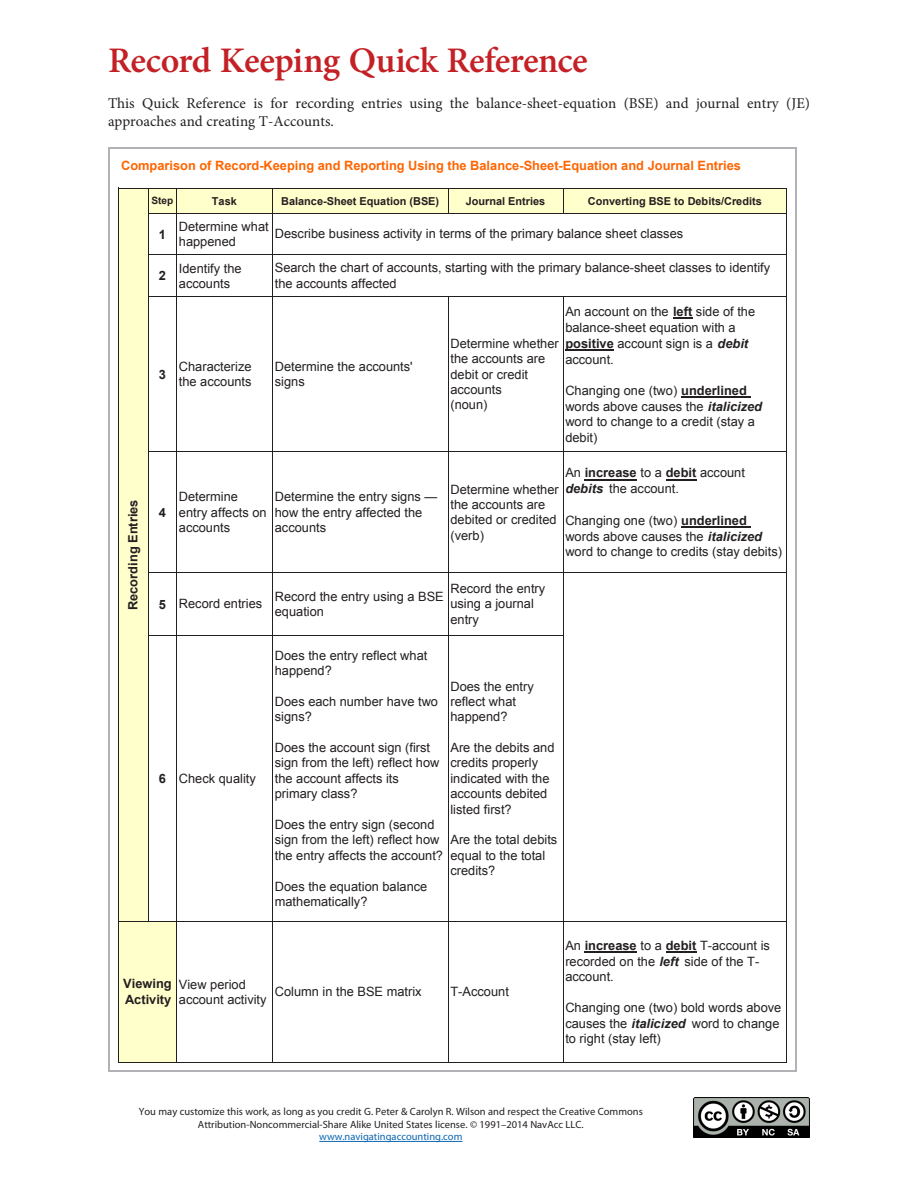
<style>
.page{position:relative;width:918px;height:1188px;background:#fff}
.page>*{position:absolute;margin:0;border:0;box-sizing:border-box;transform-origin:0 0}
.pt-PartOpenerTitle{font:600 36px "Minion Pro";letter-spacing:-.015em;color:#c42126}
.p1-Text1stParagraph{font:15px/18px "Minion Pro";color:#231f20}
.t1{font:12.9px/15.5px "Arial";color:#231f20}
.t2{font:700 12.9px "Arial";color:#ff6500}
.t3{font:700 12.9px/16.2px "Arial";color:#231f20}
.t4{font:700 10.95px "Arial";color:#231f20}
.rnf-RunningFoot{font:10.5px "Myriad Pro";color:#231f20}
.rnf-RunningFoot-2{font:10.5px "Myriad Pro";color:#0b67b2}
.t5{font:700 10.05px "Arial";color:#231f20}
.s1{font-weight:700}
.s2{font-weight:700;font-style:italic}
</style>
<div class="page">
<div style="left:119px;top:188px;width:668px;height:26px;background:#ffc"></div>
<div style="left:119px;top:213px;width:29px;height:709px;background:#ffc"></div>
<div style="left:119px;top:922px;width:58px;height:140px;background:#ffc"></div>
<svg style="left:673px;top:318px;width:19px;height:1px"></svg>
<hr style="left:565px;top:349px;width:49px;height:2px;background:#231f20">
<hr style="left:681px;top:396px;width:70px;height:2px;background:#231f20">
<hr style="left:585px;top:479px;width:52px;height:1px;background:#231f20">
<hr style="left:666px;top:479px;width:31px;height:1px;background:#231f20">
<hr style="left:681px;top:526px;width:70px;height:2px;background:#231f20">
<hr style="left:585px;top:951px;width:52px;height:2px;background:#231f20">
<hr style="left:666px;top:951px;width:31px;height:2px;background:#231f20">
<svg style="left:448px;top:189px;width:1px;height:24px"></svg>
<svg style="left:563px;top:189px;width:1px;height:24px"></svg>
<hr style="left:109px;top:148px;width:1px;height:924px;background:#b1b2b6">
<hr style="left:795px;top:149px;width:2px;height:923px;background:#b1b2b6">
<hr style="left:118px;top:188px;width:1px;height:875px;background:#231f20">
<hr style="left:148px;top:188px;width:1px;height:734px;background:#231f20">
<hr style="left:176px;top:188px;width:1px;height:875px;background:#231f20">
<hr style="left:272px;top:188px;width:1px;height:875px;background:#231f20">
<hr style="left:448px;top:297px;width:1px;height:766px;background:#231f20">
<hr style="left:563px;top:297px;width:1px;height:766px;background:#231f20">
<hr style="left:786px;top:188px;width:1px;height:875px;background:#231f20">
<hr style="left:110px;top:148px;width:687px;height:1px;background:#b1b2b6">
<hr style="left:119px;top:188px;width:668px;height:1px;background:#231f20">
<hr style="left:149px;top:213px;width:638px;height:1px;background:#231f20">
<hr style="left:149px;top:254px;width:638px;height:1px;background:#231f20">
<hr style="left:149px;top:297px;width:638px;height:1px;background:#231f20">
<hr style="left:149px;top:451px;width:638px;height:1px;background:#231f20">
<hr style="left:149px;top:572px;width:638px;height:1px;background:#231f20">
<hr style="left:149px;top:635px;width:414px;height:1px;background:#231f20">
<hr style="left:119px;top:921px;width:668px;height:1px;background:#231f20">
<hr style="left:119px;top:1062px;width:668px;height:1px;background:#231f20">
<hr style="left:110px;top:1070px;width:687px;height:2px;background:#b1b2b6">
<img style="left:694px;top:1097px;width:116px;height:41px">
<hr style="left:319px;top:1141px;width:143px;height:1px;background:#0b67b2">
<p class="pt-PartOpenerTitle" style="left:108px;top:35px;width:481px">Record Keeping Quick Reference</p>
<p class="p1-Text1stParagraph" style="left:108px;top:94px;width:704px">This Quick Reference is for recording entries using the balance-sheet-equation (BSE) and journal entry (JE) approaches and creating T-Accounts.</p>
<p class="t2" style="left:121px;top:157px;width:621px">Comparison of Record-Keeping and Reporting Using the Balance-Sheet-Equation and Journal Entries</p>
<p class="t5" style="left:152px;top:194px;width:23px">Step</p>
<p class="t4" style="left:212px;top:194px;width:26px">Task</p>
<p class="t4" style="left:281px;top:194px;width:160px">Balance-Sheet Equation (BSE)</p>
<p class="t4" style="left:466px;top:194px;width:81px">Journal Entries</p>
<p class="t4" style="left:588px;top:194px;width:175px">Converting BSE to Debits/Credits</p>
<p class="t3" style="left:159px;top:226px;width:9px">1</p>
<p class="t1" style="left:179px;top:219px;width:91px">Determine what happened</p>
<p class="t3" style="left:159px;top:268px;width:9px">2</p>
<p class="t1" style="left:179px;top:261px;width:64px">Identify the accounts</p>
<p class="t1" style="left:275px;top:226px;width:410px">Describe business activity in terms of the primary balance sheet classes</p>
<p class="t1" style="left:275px;top:260px;width:497px">Search the chart of accounts, starting with the primary balance-sheet classes to identify the accounts affected</p>
<p class="t3" style="left:125px;top:610px;width:112px;rotate:-90deg">Recording Entries</p>
<p class="t3" style="left:159px;top:367px;width:9px">3</p>
<p class="t1" style="left:179px;top:359px;width:74px">Characterize the accounts</p>
<p class="t1" style="left:275px;top:359px;width:139px">Determine the accounts' signs</p>
<p class="t1" style="left:565px;top:304px;width:191px">An account on the <span class="s1">left</span> side of the balance-sheet equation with a <span class="s1">positive</span> account sign is a <span class="s2">debit </span>account.</p>
<p class="t1" style="left:565px;top:383px;width:198px">Changing one (two) <span class="s1">underlined </span>words above causes the <span class="s2">italicized </span>word to change to a credit (stay a debit)</p>
<p class="t1" style="left:450px;top:336px;width:110px">Determine whether the accounts are debit or credit accounts<br>(noun)</p>
<p class="t3" style="left:159px;top:504px;width:9px">4</p>
<p class="t1" style="left:565px;top:465px;width:181px;line-height:15.9px">An <span class="s1">increase</span> to a <span class="s1">debit</span> account <span class="s2">debits</span> the account.</p>
<p class="t1" style="left:565px;top:513px;width:218px">Changing one (two) <span class="s1">underlined </span>words above causes the <span class="s2">italicized </span>word to change to credits (stay debits)</p>
<p class="t1" style="left:179px;top:489px;width:89px">Determine entry affects on accounts</p>
<p class="t1" style="left:275px;top:489px;width:164px">Determine the entry signs — how the entry affected the accounts</p>
<p class="t1" style="left:450px;top:481px;width:110px">Determine whether the accounts are debited or credited (verb)</p>
<p class="t1" style="left:159px;top:596px;width:105px"><span class="s1">5</span> Record entries</p>
<p class="t1" style="left:275px;top:589px;width:170px">Record the entry using a BSE equation</p>
<p class="t1" style="left:450px;top:581px;width:96px">Record the entry using a journal entry</p>
<p class="t1" style="left:159px;top:771px;width:98px"><span class="s1">6</span> Check quality</p>
<p class="t1" style="left:275px;top:648px;width:154px">Does the entry reflect what happend?</p>
<p class="t1" style="left:275px;top:694px;width:165px">Does each number have two signs?</p>
<p class="t1" style="left:275px;top:740px;width:166px">Does the account sign (first sign from the left) reflect how the account affects its primary class?</p>
<p class="t1" style="left:275px;top:817px;width:170px">Does the entry sign (second sign from the left) reflect how the entry affects the account?</p>
<p class="t1" style="left:275px;top:878px;width:154px">Does the equation balance mathematically?</p>
<p class="t1" style="left:450px;top:678px;width:85px">Does the entry reflect what happend?</p>
<p class="t1" style="left:450px;top:740px;width:106px">Are the debits and credits properly indicated with the accounts debited listed first?</p>
<p class="t1" style="left:450px;top:832px;width:108px">Are the total debits equal to the total credits?</p>
<p class="t3" style="left:123px;top:976px;width:50px">Viewing<br>Activity</p>
<p class="t1" style="left:179px;top:977px;width:89px">View period account activity</p>
<p class="t1" style="left:275px;top:984px;width:148px">Column in the BSE matrix</p>
<p class="t1" style="left:450px;top:984px;width:60px">T-Account</p>
<p class="t1" style="left:565px;top:938px;width:206px">An <span class="s1">increase</span> to a <span class="s1">debit</span> T-account is recorded on the <span class="s2">left</span> side of the T&shy;account.</p>
<p class="t1" style="left:565px;top:1000px;width:217px">Changing one (two) bold words above causes the <span class="s2">italicized</span> word to change to right (stay left)</p>
<p class="rnf-RunningFoot" style="left:139px;top:1105px;width:506px">You may customize this work, as long as you credit G. Peter &amp; Carolyn R. Wilson and respect the Creative Commons</p>
<p class="rnf-RunningFoot" style="left:198px;top:1118px;width:387px">Attribution-Noncommercial-Share Alike United States license. © 1991–2014 NavAcc LLC.</p>
<p class="rnf-RunningFoot-2" style="left:319px;top:1130px;width:145px">www.navigatingaccounting.com</p>
</div>
